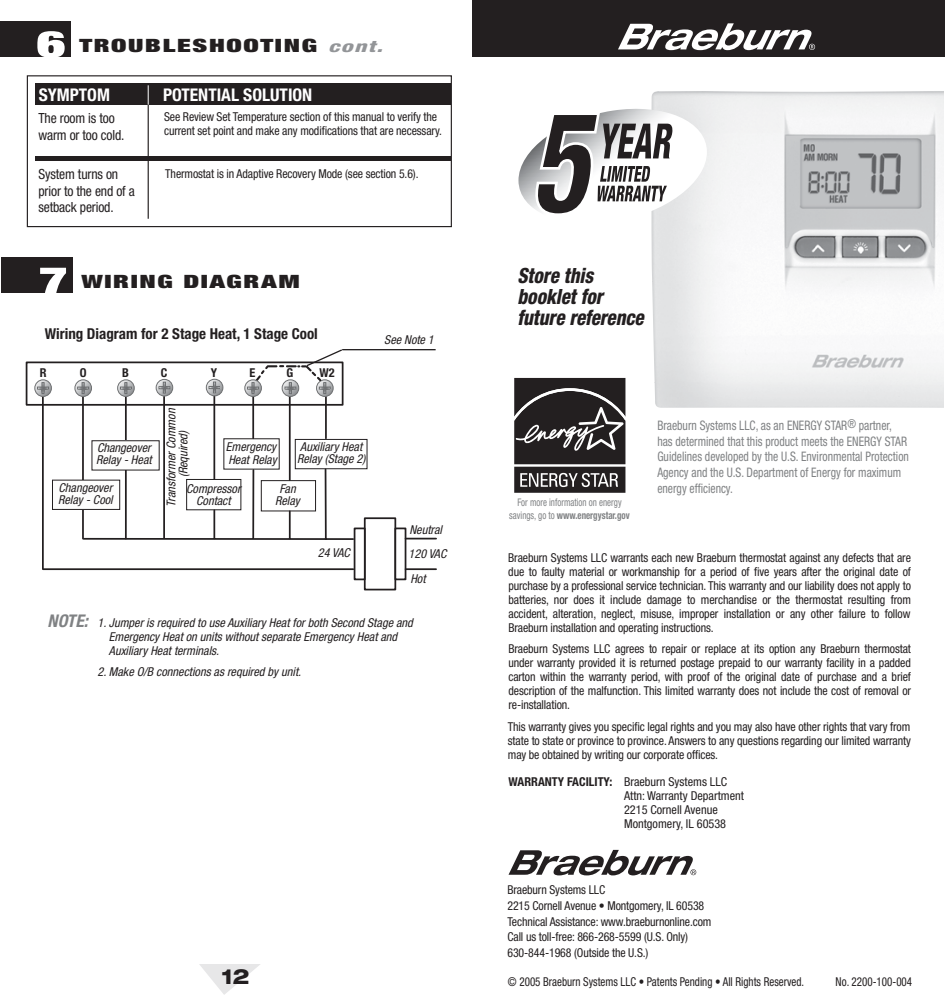
<style>
.page{position:relative;width:945px;height:1008px;background:#fff}
.page>*{position:absolute;margin:0;border:0;box-sizing:border-box;transform-origin:0 0}
.t1{font:italic 800 condensed 21px/21px "Helvetica Neue LT Std";color:#231f20;scale:.9 1}
.t2{font:800 expanded 21px "Helvetica Neue LT Std";color:#231f20;scale:.9 1}
.t3{font:900 condensed 18.38px "Helvetica Neue LT Std";letter-spacing:.06em;color:#231f20;scale:1.5 1}
.t4{font:700 condensed 17.5px "Helvetica Neue LT Std";color:#fff}
.t5{font:700 condensed 15.05px "Helvetica Neue LT Std";color:#231f20}
.t6{font:condensed 14px/16.6px "Helvetica Neue LT Std";letter-spacing:-.01em;color:#231f20}
.t7{font:condensed 13.12px/15.8px "Helvetica Neue LT Std";color:#808284;scale:.89 1}
.t8{font:condensed 12.25px/14px "Helvetica Neue LT Std";letter-spacing:-.01em;color:#231f20}
.t9{font:italic condensed 12.25px/12.2px "Helvetica Neue LT Std";color:#231f20}
.t10{font:condensed 12.25px "Helvetica Neue LT Std";letter-spacing:-.01em;color:#231f20;scale:.9 1}
.t11{font:700 condensed 12.25px "Helvetica Neue LT Std";color:#231f20}
.t12{font:condensed 10.5px/12.2px "Helvetica Neue LT Std";color:#808284;text-align:center;scale:.85 1}
.s1{font-size:36.75px;color:#fff}
.s2{font-weight:800;font-style:italic;font-size:15.75px;color:#939598}
.s3{font-weight:700;font-size:17.5px;color:#808284}
.s4{font-weight:700}
.s5{font-size:12.25px}
</style>
<div class="page">
<hr style="left:125px;top:397px;width:2px;height:142px;background:#231f20">
<hr style="left:82px;top:397px;width:2px;height:142px;background:#231f20">
<div style="left:52px;top:480px;width:68px;height:29px;background:#fdfdfc"></div>
<div style="left:52px;top:480px;width:68px;height:30px;border:1px solid #231f20"></div>
<hr style="left:148px;top:86px;width:1px;height:133px;background:#231f20">
<svg style="left:199px;top:964px;width:61px;height:31px"></svg>
<div style="left:0;top:21px;width:70px;height:36px;background:#231f20"></div>
<div style="left:1px;top:257px;width:71px;height:36px;background:#231f20"></div>
<div style="left:35px;top:84px;width:416px;height:21px;background:#231f20"></div>
<div style="left:27px;top:75px;width:425px;height:152px;border:1px solid #231f20"></div>
<svg style="left:148px;top:85px;width:1px;height:20px"></svg>
<div style="left:35px;top:156px;width:416px;height:5px;background:#231f20"></div>
<div style="left:26px;top:362px;width:318px;height:44px;border:2px solid #231f20"></div>
<hr style="left:289px;top:511px;width:2px;height:27px;background:#231f20">
<hr style="left:325px;top:397px;width:2px;height:41px;background:#231f20">
<hr style="left:252px;top:396px;width:2px;height:42px;background:#231f20">
<hr style="left:252px;top:470px;width:2px;height:68px;background:#231f20">
<hr style="left:289px;top:396px;width:2px;height:84px;background:#231f20">
<hr style="left:325px;top:469px;width:2px;height:70px;background:#231f20">
<hr style="left:213px;top:396px;width:2px;height:83px;background:#231f20">
<hr style="left:213px;top:510px;width:2px;height:28px;background:#231f20">
<hr style="left:84px;top:538px;width:269px;height:2px;background:#231f20">
<hr style="left:163px;top:397px;width:2px;height:141px;background:#231f20">
<hr style="left:43px;top:568px;width:310px;height:2px;background:#231f20">
<div style="left:364px;top:517px;width:32px;height:73px;border:2px solid #231f20"></div>
<svg style="left:353px;top:527px;width:84px;height:54px"></svg>
<hr style="left:42px;top:397px;width:2px;height:172px;background:#231f20">
<svg style="left:35px;top:380px;width:16px;height:16px"></svg>
<div style="left:35px;top:380px;width:17px;height:17px;border:1px solid #6d6f71;border-radius:50%"></div>
<svg style="left:37px;top:382px;width:12px;height:12px"></svg>
<svg style="left:75px;top:380px;width:17px;height:16px"></svg>
<div style="left:75px;top:380px;width:17px;height:17px;border:1px solid #6d6f71;border-radius:50%"></div>
<svg style="left:77px;top:382px;width:12px;height:12px"></svg>
<svg style="left:118px;top:380px;width:16px;height:16px"></svg>
<div style="left:117px;top:380px;width:17px;height:17px;border:1px solid #6d6f71;border-radius:50%"></div>
<svg style="left:120px;top:382px;width:12px;height:12px"></svg>
<svg style="left:206px;top:379px;width:17px;height:17px"></svg>
<div style="left:206px;top:379px;width:17px;height:17px;border:1px solid #6d6f71;border-radius:50%"></div>
<svg style="left:209px;top:382px;width:11px;height:11px"></svg>
<svg style="left:245px;top:380px;width:16px;height:16px"></svg>
<div style="left:245px;top:380px;width:17px;height:17px;border:1px solid #6d6f71;border-radius:50%"></div>
<div style="left:282px;top:380px;width:17px;height:17px;border:1px solid #6d6f71;border-radius:50%"></div>
<div style="left:316px;top:380px;width:17px;height:17px;border:1px solid #6d6f71;border-radius:50%"></div>
<div style="left:186px;top:479px;width:55px;height:31px;border:1px solid #231f20"></div>
<div style="left:261px;top:480px;width:55px;height:31px;border:1px solid #231f20"></div>
<div style="left:295px;top:439px;width:72px;height:30px;border:1px solid #231f20"></div>
<div style="left:92px;top:441px;width:67px;height:29px;background:#fdfdfc"></div>
<div style="left:92px;top:440px;width:68px;height:30px;border:1px solid #231f20"></div>
<svg style="left:156px;top:379px;width:17px;height:17px"></svg>
<div style="left:156px;top:379px;width:17px;height:17px;border:1px solid #6d6f71;border-radius:50%"></div>
<svg style="left:159px;top:382px;width:11px;height:11px"></svg>
<svg style="left:247px;top:349px;width:97px;height:45px"></svg>
<hr style="left:342px;top:349px;width:94px;height:1px;background:#231f20">
<img style="left:651px;top:91px;width:293px;height:317px">
<svg style="left:514px;top:377px;width:112px;height:116px"></svg>
<div style="left:514px;top:467px;width:111px;height:26px;background:#231f20"></div>
<svg style="left:514px;top:378px;width:111px;height:86px;background:#403c3d"></svg>
<svg style="left:520px;top:473px;width:98px;height:14px"></svg>
<svg style="left:509px;top:850px;width:187px;height:25px"></svg>
<div style="left:472px;top:0;width:473px;height:57px;background:#231f20"></div>
<svg style="left:618px;top:23px;width:197px;height:27px"></svg>
<svg style="left:518px;top:103px;width:189px;height:127px"></svg>
<p class="t3" style="left:37px;top:33px;width:232px"><span class="s1">6</span> TROUBLESHOOTING <span class="s2">cont.</span></p>
<p class="t4" style="left:39px;top:84px;width:73px">SYMPTOM</p>
<p class="t4" style="left:163px;top:84px;width:151px">POTENTIAL SOLUTION</p>
<p class="t6" style="left:38px;top:110px;width:88px">The room is too warm or too cold.</p>
<p class="t8" style="left:164px;top:110px;width:279px">See Review Set Temperature section of this manual to verify the current set point and make any modifications that are necessary.</p>
<p class="t6" style="left:38px;top:166px;width:81px">System turns on</p>
<p class="t8" style="left:165px;top:166px;width:255px">Thermostat is in Adaptive Recovery Mode (see section 5.6).</p>
<p class="t6" style="left:38px;top:182px;width:98px">prior to the end of a setback period.</p>
<p class="t3" style="left:39px;top:269px;width:176px"><span class="s1">7</span> WIRING DIAGRAM</p>
<p class="t5" style="left:45px;top:325px;width:275px">Wiring Diagram for 2 Stage Heat, 1 Stage Cool</p>
<p class="t11" style="left:40px;top:366px;width:8px">R</p>
<p class="t11" style="left:80px;top:366px;width:8px">O</p>
<p class="t11" style="left:122px;top:366px;width:8px">B</p>
<p class="t11" style="left:161px;top:366px;width:8px">C</p>
<p class="t11" style="left:211px;top:366px;width:8px">Y</p>
<p class="t11" style="left:249px;top:366px;width:7px">E</p>
<p class="t11" style="left:286px;top:366px;width:8px">G</p>
<p class="t11" style="left:319px;top:366px;width:17px">W2</p>
<p class="t9" style="left:96px;top:442px;width:57px">Changeover<br>Relay - Heat</p>
<p class="t9" style="left:58px;top:481px;width:56px">Changeover<br>Relay - Cool</p>
<p class="t9" style="left:166px;top:507px;width:100px;line-height:11.7px;text-align:center;rotate:-90deg">Transformer Common (Required)</p>
<p class="t9" style="left:297px;top:441px;width:70px">Auxiliary Heat<br>Relay (Stage 2)</p>
<p class="t9" style="left:226px;top:441px;width:52px">Emergency<br>Heat Relay</p>
<p class="t9" style="left:275px;top:483px;width:26px;text-align:center">Fan<br>Relay</p>
<p class="t9" style="left:186px;top:483px;width:56px;text-align:center">Compressor<br>Contact</p>
<p class="t9" style="left:318px;top:547px;width:33px">24 VAC</p>
<p class="t9" style="left:384px;top:334px;width:51px">See Note 1</p>
<p class="t9" style="left:409px;top:517px;width:39px;line-height:24.5px">Neutral<br>120 VAC<br>Hot</p>
<p class="t9" style="left:109px;top:616px;width:305px;line-height:14px;text-indent:-61px"><span class="s3">NOTE:</span> 1. Jumper is required to use Auxiliary Heat for both Second Stage and<br>Emergency Heat on units without separate Emergency Heat and<br>Auxiliary Heat terminals.</p>
<p class="t9" style="left:98px;top:666px;width:205px">2. Make O/B connections as required by unit.</p>
<p class="t2" style="left:221px;top:963px;width:33px">12</p>
<p class="t1" style="left:517px;top:266px;width:142px">Store this booklet for future reference</p>
<p class="t12" style="left:509px;top:496px;width:143px">For more information on energy savings, go to <span class="s4">www.energystar.gov</span></p>
<p class="t7" style="left:657px;top:417px;width:284px">Braeburn Systems LLC, as an ENERGY STAR<span class="s5">®</span> partner, has determined that this product meets the ENERGY STAR Guidelines developed by the U.S. Environmental Protection Agency and the U.S. Department of Energy for maximum energy efficiency.</p>
<p class="t8" style="left:508px;top:551px;width:404px;text-align:justify">Braeburn Systems LLC warrants each new Braeburn thermostat against any defects that are due to faulty material or workmanship for a period of five years after the original date of purchase by a professional service technician. This warranty and our liability does not apply to batteries, nor does it include damage to merchandise or the thermostat resulting from accident, alteration, neglect, misuse, improper installation or any other failure to follow Braeburn installation and operating instructions.</p>
<p class="t8" style="left:508px;top:642px;width:404px;text-align:justify">Braeburn Systems LLC agrees to repair or replace at its option any Braeburn thermostat under warranty provided it is returned postage prepaid to our warranty facility in a padded carton within the warranty period, with proof of the original date of purchase and a brief description of the malfunction. This limited warranty does not include the cost of removal or re-installation.</p>
<p class="t8" style="left:508px;top:719px;width:405px;text-align:justify">This warranty gives you specific legal rights and you may also have other rights that vary from state to state or province to province. Answers to any questions regarding our limited warranty may be obtained by writing our corporate offices.</p>
<p class="t8" style="left:624px;top:774px;width:121px;text-indent:-116px"><span class="s4">WARRANTY FACILITY:</span> Braeburn Systems LLC<br>Attn: Warranty Department<br>2215 Cornell Avenue<br>Montgomery, IL 60538</p>
<p class="t8" style="left:507px;top:882px;width:206px;line-height:15.8px">Braeburn Systems LLC<br>2215 Cornell Avenue • Montgomery, IL 60538<br>Technical Assistance: www.braeburnonline.com Call us toll-free: 866-268-5599 (U.S. Only)<br>630-844-1968 (Outside the U.S.)</p>
<p class="t10" style="left:508px;top:974px;width:331px">© 2005 Braeburn Systems LLC • Patents Pending • All Rights Reserved.</p>
<p class="t10" style="left:836px;top:974px;width:87px">No. 2200-100-004</p>
</div>
